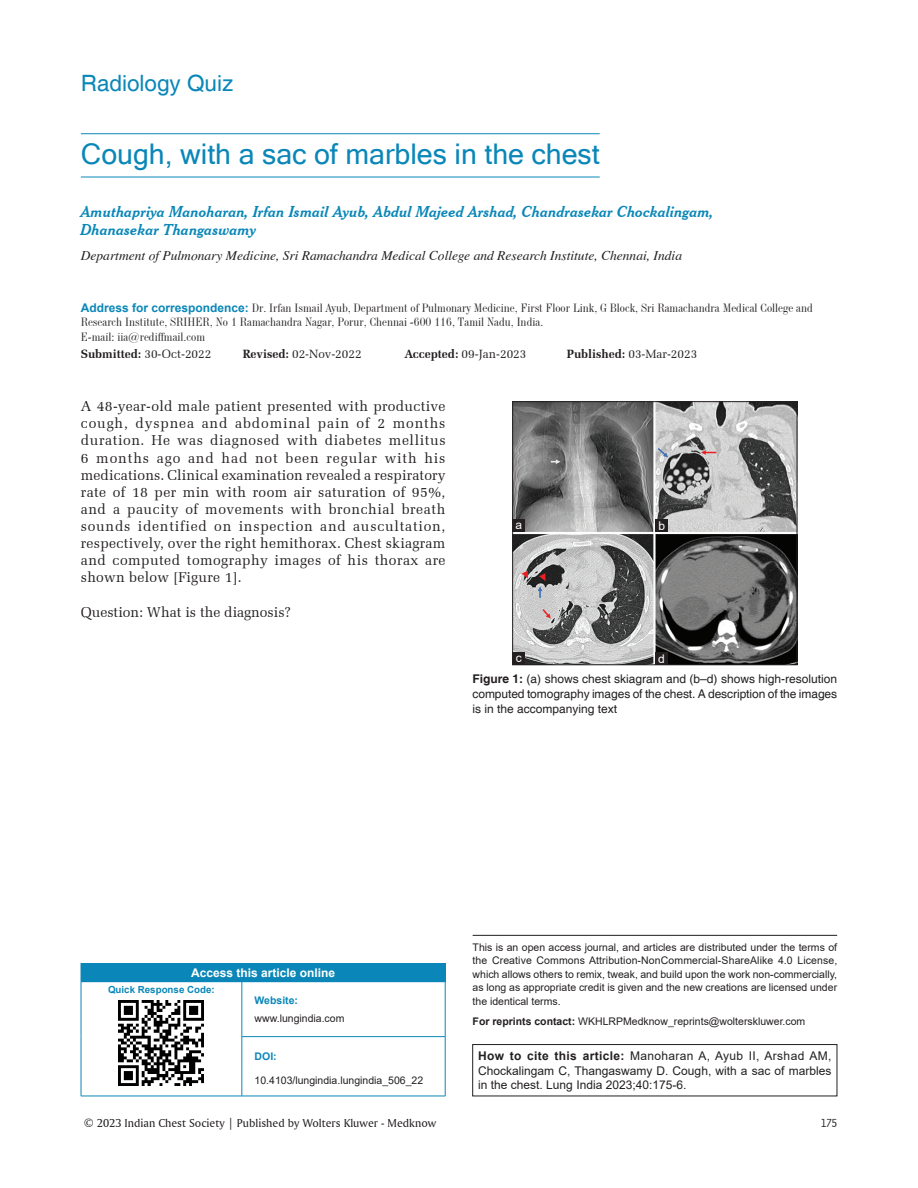
<style>
.page{position:relative;width:918px;height:1188px;background:#fff}
.page>*{position:absolute;margin:0;border:0;box-sizing:border-box;transform-origin:0 0}
.AT{font:28.5px "Microsoft Sans Serif";color:#0a87b8}
.AH{font:22.5px "Helvetica";color:#0a87b8}
.AU{font:15px/18px "Cheltenham BT Bold Italic Headline";color:#0a87b8}
.TX{font:14.25px/17.1px "Zapf Elliptical 711 BT";letter-spacing:.02em;color:#231f20;text-align:justify}
.TX-2{font:14.25px "Zapf Elliptical 711 BT";color:#231f20}
.AFF{font:italic 13.5px "Times";color:#231f20}
.ADD{font:12px/14.4px "Indy 17 Normal";color:#231f20}
.FGC{font:12px/15px "Helvetica";letter-spacing:-.005em;color:#231f20;text-align:justify}
.HTC{font:12px/14.4px "Arial";color:#231f20;text-align:justify}
.HIS{font:12px "Zapf Elliptical 711 BT";color:#231f20}
.t1{font:12px "Amerigo BT Roman A";color:#231f20}
.AAO{font:700 12px "Arial";color:#fff}
.LABEL{font:12px "Arial";color:#fff}
.t2{font:12px "Bell Centennial BT Address";color:#231f20}
.OS{font:10.5px/13.5px "Arial";color:#231f20;text-align:justify}
.DOI{font:10.5px "Arial";color:#231f20}
.WEB{font:10.5px "Arial";color:#231f20}
.WEB-2{font:700 10.5px "Arial";color:#0a87b8}
.DOI-2{font:700 10.5px "Arial";color:#0a87b8}
.QRC{font:700 9.75px "Arial";color:#0a87b8}
.s1{font-family:"Arial";font-weight:700;color:#0a87b8}
.s2{font-weight:700}
</style>
<div class="page">
<hr style="left:81px;top:133px;width:519px;height:1px;background:#0a87b8">
<hr style="left:81px;top:177px;width:519px;height:1px;background:#0a87b8">
<div style="left:81px;top:963px;width:364px;height:19px;background:#0a87b8"></div>
<hr style="left:81px;top:982px;width:1px;height:55px;background:#0a87b8">
<hr style="left:242px;top:982px;width:1px;height:54px;background:#0a87b8">
<hr style="left:445px;top:982px;width:1px;height:54px;background:#0a87b8">
<hr style="left:81px;top:1037px;width:1px;height:59px;background:#0a87b8">
<hr style="left:242px;top:1036px;width:203px;height:1px;background:#0a87b8">
<hr style="left:242px;top:1037px;width:1px;height:59px;background:#0a87b8">
<hr style="left:445px;top:1037px;width:1px;height:59px;background:#0a87b8">
<hr style="left:81px;top:1096px;width:161px;height:1px;background:#0a87b8">
<hr style="left:242px;top:1096px;width:203px;height:1px;background:#0a87b8">
<svg style="left:445px;top:963px;width:1px;height:19px"></svg>
<img style="left:119px;top:1001px;width:85px;height:85px">
<div style="left:472px;top:1044px;width:365px;height:52px;border:1px solid #231f20"></div>
<hr style="left:473px;top:935px;width:364px;height:1px;background:#231f20">
<img style="left:514px;top:403px;width:281px;height:260px">
<div style="left:512px;top:401px;width:285px;height:264px;border:1px solid #231f20"></div>
<div style="left:655px;top:652px;width:13px;height:13px;background:#231f20"></div>
<div style="left:512px;top:652px;width:13px;height:13px;background:#231f20"></div>
<div style="left:655px;top:519px;width:13px;height:13px;background:#231f20"></div>
<div style="left:512px;top:519px;width:13px;height:13px;background:#231f20"></div>
<p class="AH" style="left:81px;top:70px;width:154px">Radiology Quiz</p>
<p class="AT" style="left:81px;top:135px;width:520px">Cough, with a sac of marbles in the chest</p>
<p class="AU" style="left:81px;top:202px;width:635px">Amuthapriya Manoharan, Irfan Ismail Ayub, Abdul Majeed Arshad, Chandrasekar Chockalingam,<br>Dhanasekar Thangaswamy</p>
<p class="AFF" style="left:81px;top:248px;width:603px">Department of Pulmonary Medicine, Sri Ramachandra Medical College and Research Institute, Chennai, India</p>
<p class="ADD" style="left:81px;top:299px;width:734px"><span class="s1">Address for correspondence:</span> Dr. Irfan Ismail Ayub, Department of Pulmonary Medicine, First Floor Link, G Block, Sri Ramachandra Medical College and<br>Research Institute, SRIHER, No 1 Ramachandra Nagar, Porur, Chennai ‑600 116, Tamil Nadu, India.<br>E‑mail: iia@rediffmail.com</p>
<p class="HIS" style="left:81px;top:347px;width:132px"><span class="s2">Submitted:</span> 30‑Oct‑2022</p>
<p class="HIS" style="left:243px;top:347px;width:120px"><span class="s2">Revised:</span> 02-Nov-2022</p>
<p class="HIS" style="left:405px;top:347px;width:123px"><span class="s2">Accepted:</span> 09‑Jan‑2023</p>
<p class="HIS" style="left:567px;top:347px;width:132px"><span class="s2">Published:</span> 03-Mar-2023</p>
<p class="TX" style="left:81px;top:398px;width:366px">A 48‑year‑old male patient presented with productive cough, dyspnea and abdominal pain of 2 months duration. He was diagnosed with diabetes mellitus 6 months ago and had not been regular with his medications. Clinical examination revealed a respiratory rate of 18 per min with room air saturation of 95%, and a paucity of movements with bronchial breath sounds identified on inspection and auscultation, respectively, over the right hemithorax. Chest skiagram and computed tomography images of his thorax are shown below [Figure 1].</p>
<p class="TX-2" style="left:81px;top:603px;width:212px">Question: What is the diagnosis?</p>
<p class="LABEL" style="left:515px;top:517px;width:8px">a</p>
<p class="LABEL" style="left:658px;top:518px;width:8px">b</p>
<p class="LABEL" style="left:516px;top:649px;width:7px">c</p>
<p class="LABEL" style="left:658px;top:650px;width:8px">d</p>
<p class="FGC" style="left:472px;top:671px;width:366px"><span class="s2">Figure 1:</span> (a) shows chest skiagram and (b–d) shows high‑resolution computed tomography images of the chest. A description of the images is in the accompanying text</p>
<p class="AAO" style="left:191px;top:964px;width:146px">Access this article online</p>
<p class="QRC" style="left:108px;top:983px;width:108px">Quick Response Code:</p>
<p class="WEB-2" style="left:255px;top:993px;width:45px">Website:</p>
<p class="WEB" style="left:255px;top:1011px;width:91px">www.lungindia.com</p>
<p class="DOI-2" style="left:255px;top:1049px;width:24px">DOI:</p>
<p class="DOI" style="left:255px;top:1073px;width:170px">10.4103/lungindia.lungindia_506_22</p>
<p class="OS" style="left:473px;top:940px;width:366px">This is an open access journal, and articles are distributed under the terms of the Creative Commons Attribution‑NonCommercial‑ShareAlike 4.0 License, which allows others to remix, tweak, and build upon the work non‑commercially, as long as appropriate credit is given and the new creations are licensed under the identical terms.</p>
<p class="OS" style="left:473px;top:1014px;width:334px"><span class="s2">For reprints contact:</span> WKHLRPMedknow_reprints@wolterskluwer.com</p>
<p class="HTC" style="left:478px;top:1049px;width:355px"><span class="s2">How to cite this article:</span> Manoharan A, Ayub II, Arshad AM, Chockalingam C, Thangaswamy D. Cough, with a sac of marbles in the chest. Lung India 2023;40:175-6.</p>
<p class="t1" style="left:84px;top:1116px;width:354px">© 2023 Indian Chest Society | Published by Wolters Kluwer - Medknow</p>
<p class="t2" style="left:821px;top:1116px;width:17px">175</p>
</div>
